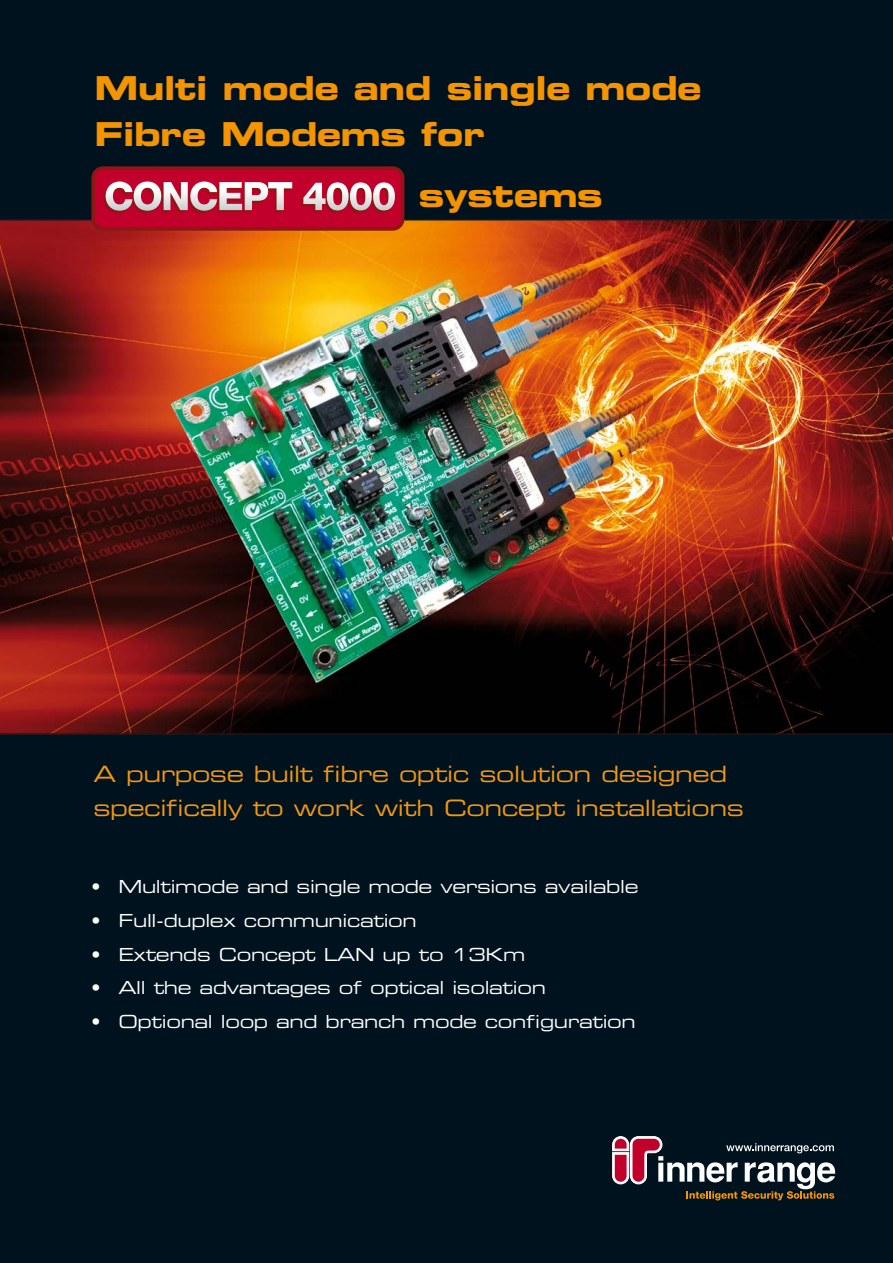
<style>
.page{position:relative;width:893px;height:1263px;background:#00121e}
.page>*{position:absolute;margin:0;border:0;box-sizing:border-box;transform-origin:0 0}
.t1{font:33px/46.2px "Eurostile Bold Extended Two";letter-spacing:-.02em;color:#f39400}
.t2{font:22.5px/34.2px "Eurostile Extended Two";letter-spacing:-.02em;color:#f39910}
.t3{font:18px "Eurostile Extended Two";letter-spacing:-.02em;color:#fff}
</style>
<div class="page">
<img style="left:0;top:219px;width:893px;height:516px">
<svg style="left:612px;top:1136px;width:223px;height:64px;background:#4c464c"></svg>
<div style="left:93px;top:168px;width:310px;height:61px;background:#c1002b;border-radius:10px"></div>
<div style="left:91px;top:166px;width:313px;height:65px;border:3px solid #8c1713;border-radius:10px"></div>
<svg style="left:104px;top:181px;width:188px;height:32px"></svg>
<svg style="left:301px;top:182px;width:94px;height:31px"></svg>
<h1 class="t1" style="left:95px;top:64px;width:609px">Multi mode and single mode<br>Fibre Modems for</h1>
<h1 class="t1" style="left:419px;top:172px;width:186px">systems</h1>
<p class="t2" style="left:93px;top:756px;width:652px">A purpose built fibre optic solution designed specifically to work with Concept installations</p>
<p class="t3" style="left:91px;top:875px;width:548px">• Multimode and single mode versions available</p>
<p class="t3" style="left:91px;top:908px;width:327px">• Full-duplex communication</p>
<p class="t3" style="left:91px;top:942px;width:435px">• Extends Concept LAN up to 13Km</p>
<p class="t3" style="left:91px;top:975px;width:456px">• All the advantages of optical isolation</p>
<p class="t3" style="left:91px;top:1009px;width:546px">• Optional loop and branch mode configuration</p>
</div>
